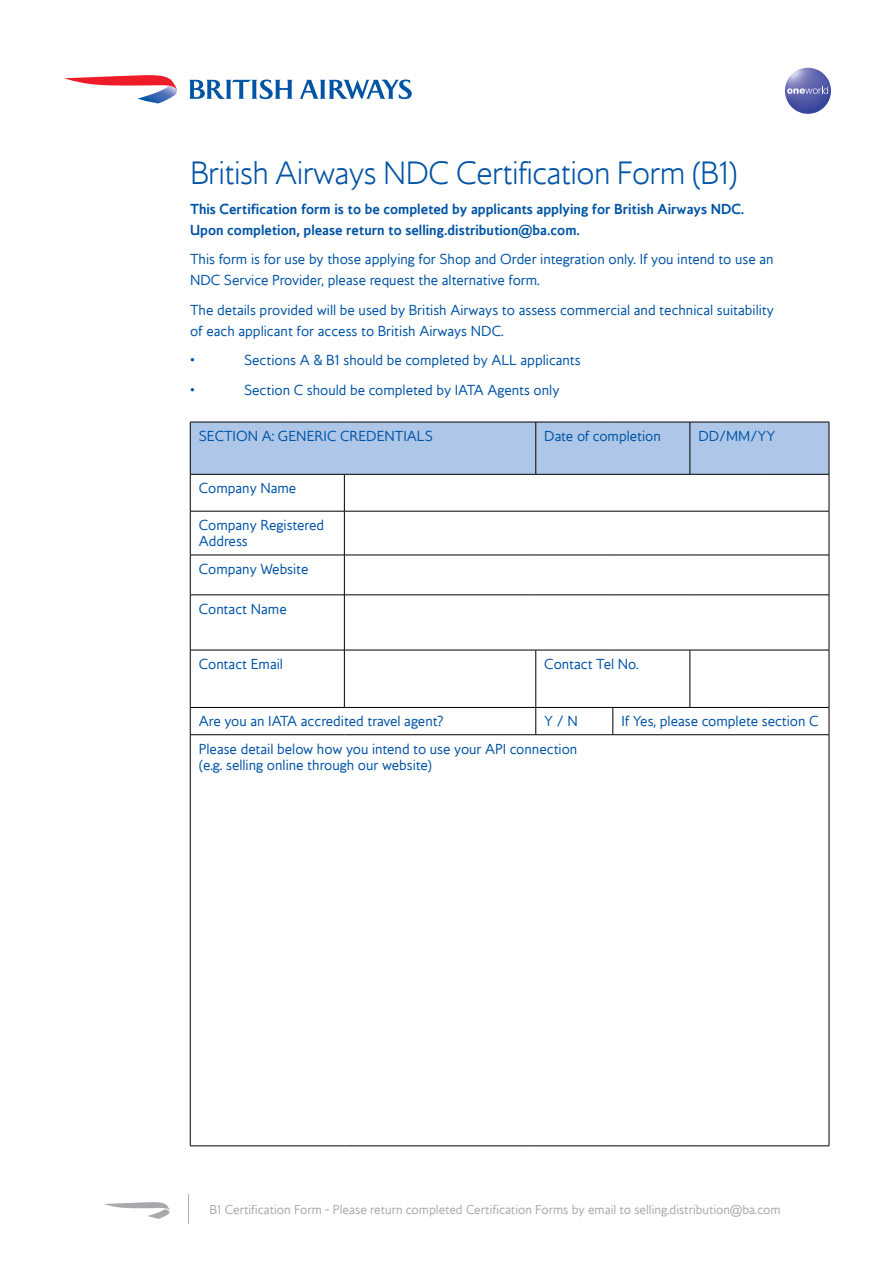
<style>
.page{position:relative;width:893px;height:1263px;background:#fff}
.page>*{position:absolute;margin:0;border:0;box-sizing:border-box;transform-origin:0 0}
.t1{font:200 30px "Mylius Modern";letter-spacing:-.02em;color:#0054a6}
.t2{font:13.5px/21px "Mylius Modern";color:#0054a6}
.t3{font:700 13.5px/21px "Mylius Modern";color:#0054a6}
.t4{font:12px "Mylius Modern";color:#a7a9ac}
</style>
<div class="page">
<div style="left:191px;top:423px;width:638px;height:51px;background:#aec7e8"></div>
<hr style="left:190px;top:422px;width:154px;height:1px;background:#000">
<hr style="left:190px;top:422px;width:1px;height:52px;background:#000">
<hr style="left:344px;top:422px;width:192px;height:1px;background:#000">
<hr style="left:536px;top:422px;width:77px;height:1px;background:#000">
<hr style="left:535px;top:422px;width:1px;height:52px;background:#000">
<hr style="left:613px;top:422px;width:77px;height:1px;background:#000">
<hr style="left:690px;top:422px;width:77px;height:1px;background:#000">
<hr style="left:690px;top:422px;width:1px;height:52px;background:#000">
<hr style="left:767px;top:422px;width:62px;height:1px;background:#000">
<hr style="left:829px;top:422px;width:1px;height:52px;background:#000">
<hr style="left:190px;top:474px;width:154px;height:1px;background:#000">
<hr style="left:190px;top:474px;width:1px;height:37px;background:#000">
<hr style="left:344px;top:474px;width:192px;height:1px;background:#000">
<hr style="left:344px;top:474px;width:1px;height:37px;background:#000">
<hr style="left:536px;top:474px;width:77px;height:1px;background:#000">
<hr style="left:613px;top:474px;width:77px;height:1px;background:#000">
<hr style="left:690px;top:474px;width:77px;height:1px;background:#000">
<hr style="left:767px;top:474px;width:62px;height:1px;background:#000">
<hr style="left:829px;top:474px;width:1px;height:37px;background:#000">
<hr style="left:190px;top:511px;width:154px;height:1px;background:#000">
<hr style="left:190px;top:511px;width:1px;height:44px;background:#000">
<hr style="left:344px;top:511px;width:192px;height:1px;background:#000">
<hr style="left:344px;top:511px;width:1px;height:44px;background:#000">
<hr style="left:536px;top:511px;width:77px;height:1px;background:#000">
<hr style="left:613px;top:511px;width:77px;height:1px;background:#000">
<hr style="left:690px;top:511px;width:77px;height:1px;background:#000">
<hr style="left:767px;top:511px;width:62px;height:1px;background:#000">
<hr style="left:829px;top:511px;width:1px;height:44px;background:#000">
<hr style="left:190px;top:555px;width:154px;height:1px;background:#000">
<hr style="left:190px;top:555px;width:1px;height:40px;background:#000">
<hr style="left:344px;top:555px;width:192px;height:1px;background:#000">
<hr style="left:344px;top:555px;width:1px;height:40px;background:#000">
<hr style="left:536px;top:555px;width:77px;height:1px;background:#000">
<hr style="left:613px;top:555px;width:77px;height:1px;background:#000">
<hr style="left:690px;top:555px;width:77px;height:1px;background:#000">
<hr style="left:767px;top:555px;width:62px;height:1px;background:#000">
<hr style="left:829px;top:555px;width:1px;height:40px;background:#000">
<hr style="left:190px;top:595px;width:154px;height:1px;background:#000">
<hr style="left:190px;top:595px;width:1px;height:55px;background:#000">
<hr style="left:344px;top:595px;width:192px;height:1px;background:#000">
<hr style="left:344px;top:595px;width:1px;height:55px;background:#000">
<hr style="left:536px;top:595px;width:77px;height:1px;background:#000">
<hr style="left:613px;top:595px;width:77px;height:1px;background:#000">
<hr style="left:690px;top:595px;width:77px;height:1px;background:#000">
<hr style="left:767px;top:595px;width:62px;height:1px;background:#000">
<hr style="left:829px;top:595px;width:1px;height:55px;background:#000">
<hr style="left:190px;top:650px;width:154px;height:1px;background:#000">
<hr style="left:190px;top:650px;width:1px;height:57px;background:#000">
<hr style="left:344px;top:650px;width:192px;height:1px;background:#000">
<hr style="left:344px;top:650px;width:1px;height:57px;background:#000">
<hr style="left:536px;top:650px;width:77px;height:1px;background:#000">
<hr style="left:535px;top:650px;width:1px;height:57px;background:#000">
<hr style="left:613px;top:650px;width:77px;height:1px;background:#000">
<hr style="left:690px;top:650px;width:77px;height:1px;background:#000">
<hr style="left:690px;top:650px;width:1px;height:57px;background:#000">
<hr style="left:767px;top:650px;width:62px;height:1px;background:#000">
<hr style="left:829px;top:650px;width:1px;height:57px;background:#000">
<hr style="left:190px;top:707px;width:154px;height:1px;background:#000">
<svg style="left:190px;top:708px;width:1px;height:26px"></svg>
<hr style="left:344px;top:707px;width:192px;height:1px;background:#000">
<hr style="left:536px;top:707px;width:77px;height:1px;background:#000">
<svg style="left:535px;top:708px;width:1px;height:26px"></svg>
<hr style="left:613px;top:707px;width:77px;height:1px;background:#000">
<svg style="left:613px;top:708px;width:1px;height:26px"></svg>
<hr style="left:690px;top:707px;width:77px;height:1px;background:#000">
<hr style="left:767px;top:707px;width:62px;height:1px;background:#000">
<svg style="left:829px;top:708px;width:1px;height:26px"></svg>
<hr style="left:190px;top:734px;width:154px;height:1px;background:#000">
<hr style="left:190px;top:735px;width:1px;height:411px;background:#000">
<hr style="left:344px;top:734px;width:192px;height:1px;background:#000">
<hr style="left:536px;top:734px;width:77px;height:1px;background:#000">
<hr style="left:613px;top:734px;width:77px;height:1px;background:#000">
<hr style="left:690px;top:734px;width:77px;height:1px;background:#000">
<hr style="left:767px;top:734px;width:62px;height:1px;background:#000">
<hr style="left:829px;top:735px;width:1px;height:411px;background:#000">
<hr style="left:190px;top:1145px;width:154px;height:1px;background:#000">
<hr style="left:344px;top:1145px;width:192px;height:1px;background:#000">
<hr style="left:536px;top:1145px;width:77px;height:1px;background:#000">
<hr style="left:613px;top:1145px;width:77px;height:1px;background:#000">
<hr style="left:690px;top:1145px;width:77px;height:1px;background:#000">
<hr style="left:767px;top:1145px;width:62px;height:1px;background:#000">
<svg style="left:189px;top:80px;width:103px;height:19px"></svg>
<svg style="left:299px;top:80px;width:113px;height:19px"></svg>
<svg style="left:64px;top:75px;width:113px;height:28px"></svg>
<svg style="left:785px;top:67px;width:46px;height:47px"></svg>
<hr style="left:188px;top:1194px;width:1px;height:30px;background:#a7a9ac">
<svg style="left:104px;top:1202px;width:66px;height:17px"></svg>
<h1 class="t1" style="left:190px;top:156px;width:549px">British Airways NDC Certification Form (B1)</h1>
<p class="t3" style="left:190px;top:198px;width:556px">This Certification form is to be completed by applicants applying for British Airways NDC.<br>Upon completion, please return to selling.distribution@ba.com.</p>
<p class="t2" style="left:190px;top:249px;width:585px">This form is for use by those applying for Shop and Order integration only. If you intend to use an<br>NDC Service Provider, please request the alternative form.</p>
<p class="t2" style="left:190px;top:300px;width:585px">The details provided will be used by British Airways to assess commercial and technical suitability of each applicant for access to British Airways NDC.</p>
<p class="t2" style="left:190px;top:350px;width:6px">•</p>
<p class="t2" style="left:244px;top:350px;width:338px">Sections A &amp; B1 should be completed by ALL applicants</p>
<p class="t2" style="left:190px;top:380px;width:6px">•</p>
<p class="t2" style="left:244px;top:380px;width:317px">Section C should be completed by IATA Agents only</p>
<p class="t2" style="left:199px;top:426px;width:236px">SECTION A: GENERIC CREDENTIALS</p>
<p class="t2" style="left:544px;top:426px;width:118px">Date of completion</p>
<p class="t2" style="left:698px;top:426px;width:78px">DD/MM/YY</p>
<p class="t2" style="left:199px;top:478px;width:99px">Company Name</p>
<p class="t2" style="left:199px;top:517px;width:127px;line-height:16.5px">Company Registered<br>Address</p>
<p class="t2" style="left:199px;top:559px;width:111px">Company Website</p>
<p class="t2" style="left:199px;top:598px;width:89px">Contact Name</p>
<p class="t2" style="left:199px;top:654px;width:86px">Contact Email</p>
<p class="t2" style="left:544px;top:654px;width:96px">Contact Tel No.</p>
<p class="t2" style="left:199px;top:711px;width:246px">Are you an IATA accredited travel agent?</p>
<p class="t2" style="left:544px;top:711px;width:35px">Y / N</p>
<p class="t2" style="left:621px;top:711px;width:199px">If Yes, please complete section C</p>
<p class="t2" style="left:199px;top:741px;width:380px;line-height:16.5px">Please detail below how you intend to use your API connection (e.g. selling online through our website)</p>
<p class="t4" style="left:209px;top:1202px;width:573px">B1 Certification Form - Please return completed Certification Forms by email to selling.distribution@ba.com</p>
</div>
